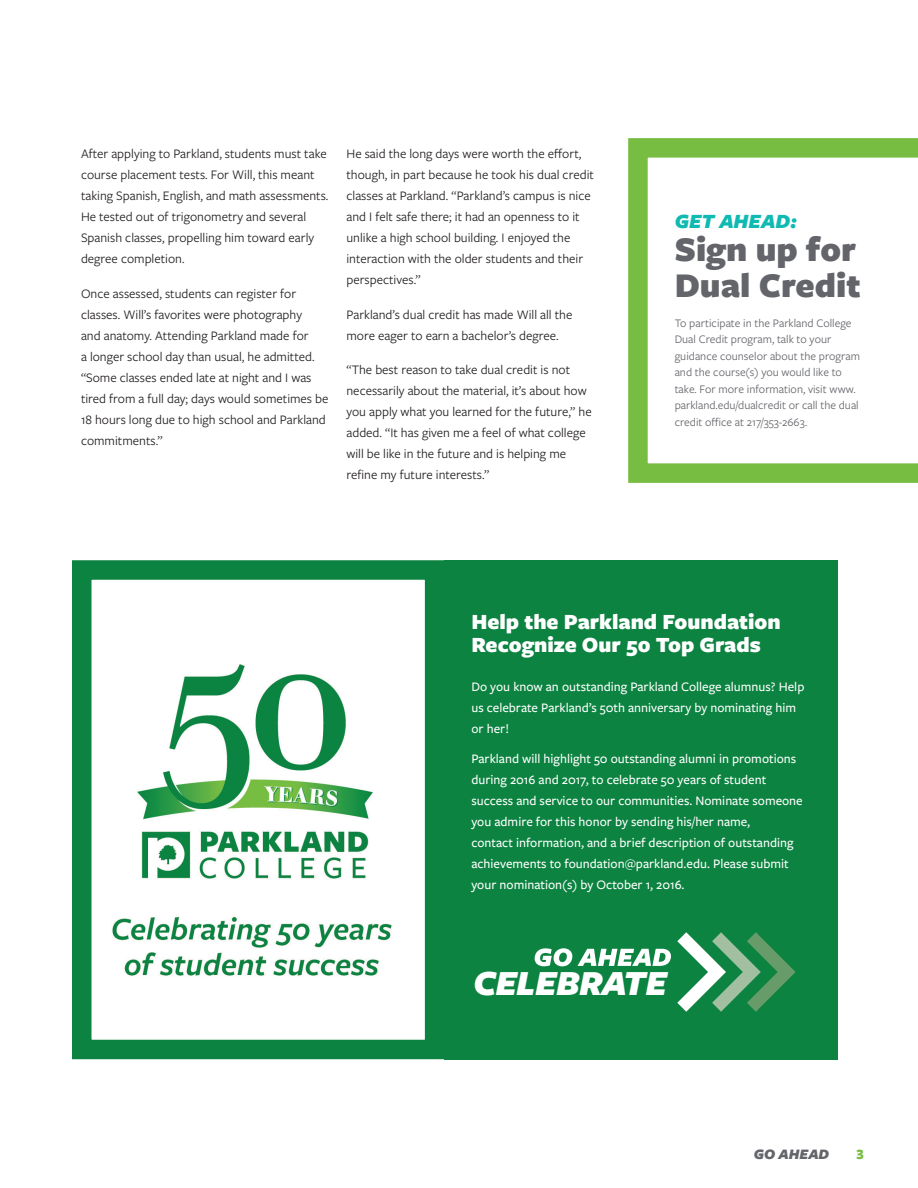
<style>
.page{position:relative;width:918px;height:1188px;background:#fff}
.page>*{position:absolute;margin:0;border:0;box-sizing:border-box;transform-origin:0 0}
.t1{font:italic 900 36.6px "Freight Sans Pro";letter-spacing:-.02em;color:#fff}
.t2{font:900 36px/36px "Freight Sans Pro";color:#64656a}
.t3{font:900 22.5px/22.5px "Freight Sans Pro";color:#fff}
.t4{font:italic 900 21px "Freight Sans Pro";color:#10bab2}
.t5{font:italic 900 15px "Freight Sans Pro";color:#64656a}
.t6{font:900 15px "Freight Sans Pro";color:#77bd42}
.t7{font:13.5px/21px "Freight Sans Pro";color:#231f20}
.t8{font:500 13.5px/21px "Freight Sans Pro";color:#fff}
.t9{font:12px/16.5px "Freight Sans Pro";color:#64656a}
</style>
<div class="page">
<div style="left:444px;top:560px;width:394px;height:500px;background:#0c8340"></div>
<img style="left:112px;top:664px;width:280px;height:312px">
<div style="left:72px;top:560px;width:372px;height:499px;border:20px solid #0c8340"></div>
<svg style="left:677px;top:932px;width:119px;height:80px"></svg>
<svg style="left:535px;top:948px;width:136px;height:18px"></svg>
<svg style="left:628px;top:138px;width:290px;height:345px"></svg>
<p class="t7" style="left:81px;top:143px;width:249px">After applying to Parkland, students must take course placement tests. For Will, this meant taking Spanish, English, and math assessments.<br>He tested out of trigonometry and several Spanish classes, propelling him toward early degree completion.</p>
<p class="t7" style="left:81px;top:282px;width:249px">Once assessed, students can register for classes. Will’s favorites were photography<br>and anatomy. Attending Parkland made for<br>a longer school day than usual, he admitted. “Some classes ended late at night and I was tired from a full day; days would sometimes be 18 hours long due to high school and Parkland commitments.”</p>
<p class="t7" style="left:347px;top:143px;width:249px">He said the long days were worth the effort, though, in part because he took his dual credit classes at Parkland. “Parkland’s campus is nice and I felt safe there; it had an openness to it unlike a high school building. I enjoyed the interaction with the older students and their perspectives.”</p>
<p class="t7" style="left:347px;top:303px;width:227px">Parkland’s dual credit has made Will all the more eager to earn a bachelor’s degree.</p>
<p class="t7" style="left:347px;top:359px;width:247px">“The best reason to take dual credit is not necessarily about the material, it’s about how you apply what you learned for the future,” he added. “It has given me a feel of what college will be like in the future and is helping me refine my future interests.”</p>
<h3 class="t4" style="left:675px;top:206px;width:124px">GET AHEAD:</h3>
<h2 class="t2" style="left:675px;top:230px;width:188px">Sign up for<br>Dual Credit</h2>
<p class="t9" style="left:675px;top:314px;width:187px">To participate in the Parkland College Dual Credit program, talk to your guidance counselor about the program and the course(s) you would like to take. For more information, visit www. parkland.edu/dualcredit or call the dual credit office at 217/353-2663.</p>
<h3 class="t3" style="left:471px;top:610px;width:311px">Help the Parkland Foundation<br>Recognize Our 50 Top Grads</h3>
<p class="t8" style="left:471px;top:676px;width:335px">Do you know an outstanding Parkland College alumnus? Help us celebrate Parkland’s 50th anniversary by nominating him or her!</p>
<p class="t8" style="left:471px;top:748px;width:333px">Parkland will highlight 50 outstanding alumni in promotions during 2016 and 2017, to celebrate 50 years of student success and service to our communities. Nominate someone you admire for this honor by sending his/her name,<br>contact information, and a brief description of outstanding achievements to foundation@parkland.edu. Please submit your nomination(s) by October 1, 2016.</p>
<h1 class="t1" style="left:473px;top:958px;width:195px">CELEBRATE</h1>
<p class="t5" style="left:754px;top:1144px;width:77px">GO AHEAD</p>
<p class="t6" style="left:856px;top:1144px;width:9px">3</p>
</div>
